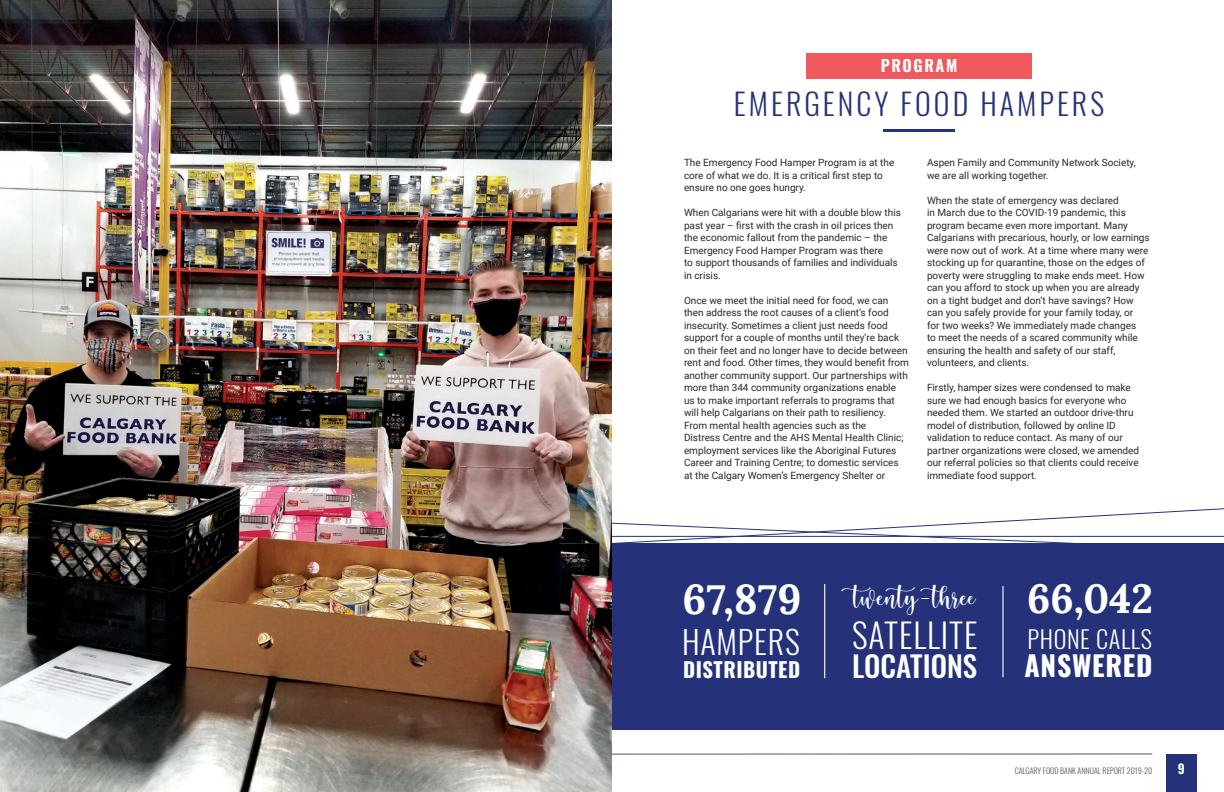
<style>
.page{position:relative;width:1224px;height:792px;background:#fff}
.page>*{position:absolute;margin:0;border:0;box-sizing:border-box;transform-origin:0 0}
.t1{font:41.7px "Cream Candy";color:#fff}
.t2{font:700 41.7px "Lora";color:#fff}
.t3{font:700 40.6px "Lora";color:#fff}
.t4{font:300 33.8px "Oswald";letter-spacing:.025em;color:#fff}
.t5{font:300 32.1px "Oswald";letter-spacing:.025em;color:#fff}
.t6{font:300 30px "Oswald";letter-spacing:.1em;color:#253279}
.t7{font:500 29.1px "Oswald";color:#fff}
.t8{font:700 27.9px "Oswald";letter-spacing:.025em;color:#fff}
.t9{font:300 24.3px "Oswald";letter-spacing:.025em;color:#fff}
.t10{font:700 20.7px "Oswald";letter-spacing:.025em;color:#fff}
.t11{font:700 16px "Oswald";letter-spacing:.1em;color:#fff}
.t12{font:700 13px "Oswald";color:#fff}
.t13{font:10px/12.5px "Roboto";color:#2b2824}
.t14{font:300 8px "Oswald";color:#55565a}
</style>
<div class="page">
<hr style="left:612px;top:754px;width:540px;height:1px;background:#55565a">
<div style="left:1166px;top:754px;width:30px;height:38px;background:#253279"></div>
<div style="left:611px;top:543px;width:613px;height:187px;background:#253279"></div>
<svg style="left:612px;top:508px;width:612px;height:35px"></svg>
<hr style="left:883px;top:129px;width:72px;height:2px;background:#253279">
<div style="left:806px;top:54px;width:226px;height:25px;background:#f0595d"></div>
<img style="left:0;top:0;width:612px;height:792px">
<hr style="left:1002px;top:586px;width:2px;height:91px;background:#fff">
<hr style="left:824px;top:584px;width:1px;height:94px;background:#fff">
<h3 class="t11" style="left:881px;top:57px;width:78px">PROGRAM</h3>
<h3 class="t6" style="left:734px;top:77px;width:372px">EMERGENCY FOOD HAMPERS</h3>
<p class="t13" style="left:684px;top:156px;width:212px">The Emergency Food Hamper Program is at the core of what we do. It is a critical first step to ensure no one goes hungry.</p>
<p class="t13" style="left:684px;top:206px;width:218px">When Calgarians were hit with a double blow this past year – first with the crash in oil prices then the economic fallout from the pandemic – the Emergency Food Hamper Program was there<br>to support thousands of families and individuals in crisis.</p>
<p class="t13" style="left:684px;top:294px;width:226px">Once we meet the initial need for food, we can then address the root causes of a client’s food insecurity. Sometimes a client just needs food support for a couple of months until they’re back on their feet and no longer have to decide between rent and food. Other times, they would benefit from another community support. Our partnerships with more than 344 community organizations enable us to make important referrals to programs that will help Calgarians on their path to resiliency.<br>From mental health agencies such as the<br>Distress Centre and the AHS Mental Health Clinic; employment services like the Aboriginal Futures Career and Training Centre; to domestic services at the Calgary Women’s Emergency Shelter or</p>
<p class="t13" style="left:927px;top:156px;width:210px">Aspen Family and Community Network Society, we are all working together.</p>
<p class="t13" style="left:927px;top:194px;width:224px">When the state of emergency was declared<br>in March due to the COVID-19 pandemic, this program became even more important. Many Calgarians with precarious, hourly, or low earnings were now out of work. At a time where many were stocking up for quarantine, those on the edges of poverty were struggling to make ends meet. How can you afford to stock up when you are already on a tight budget and don’t have savings? How can you safely provide for your family today, or<br>for two weeks? We immediately made changes<br>to meet the needs of a scared community while ensuring the health and safety of our staff, volunteers, and clients.</p>
<p class="t13" style="left:927px;top:381px;width:214px">Firstly, hamper sizes were condensed to make sure we had enough basics for everyone who needed them. We started an outdoor drive-thru model of distribution, followed by online ID validation to reduce contact. As many of our partner organizations were closed, we amended our referral policies so that clients could receive immediate food support.</p>
<h1 class="t2" style="left:683px;top:564px;width:120px">67,879</h1>
<h3 class="t5" style="left:682px;top:614px;width:119px">HAMPERS</h3>
<h3 class="t10" style="left:683px;top:658px;width:119px">DISTRIBUTED</h3>
<h1 class="t1" style="left:853px;top:578px;width:125px">twenty-three</h1>
<h3 class="t4" style="left:852px;top:605px;width:127px">SATELLITE</h3>
<h3 class="t7" style="left:852px;top:651px;width:127px">LOCATIONS</h3>
<h2 class="t3" style="left:1027px;top:564px;width:127px">66,042</h2>
<h3 class="t9" style="left:1028px;top:617px;width:126px">PHONE CALLS</h3>
<h3 class="t8" style="left:1025px;top:651px;width:129px">ANSWERED</h3>
<p class="t14" style="left:1015px;top:764px;width:139px">CALGARY FOOD BANK ANNUAL REPORT 2019-20</p>
<h3 class="t12" style="left:1178px;top:762px;width:8px">9</h3>
</div>
